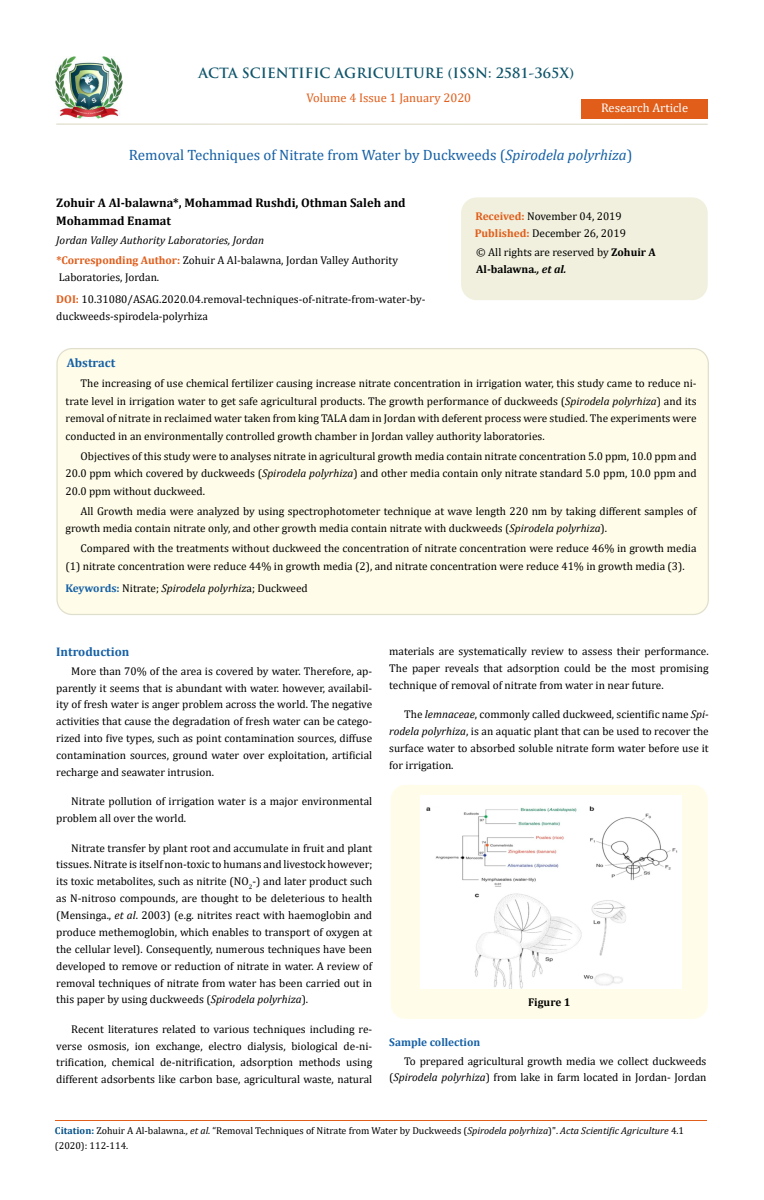
<style>
.page{position:relative;width:764px;height:1200px;background:#fff}
.page>*{position:absolute;margin:0;border:0;box-sizing:border-box;transform-origin:0 0}
.t1{font:15px "Cambria";color:#1560a6}
.t2{font:700 13.75px "Trajan Pro";color:#0e546a}
.t3{font:700 12.5px/17.5px "Cambria";color:#000}
.t4{font:12.5px "Cambria";color:#e05d1a}
.t5{font:700 12.5px "Cambria";color:#1560a6}
.t6{font:12.5px "Cambria";color:#fff}
.t7{font:11.25px/16.9px "Cambria";color:#000;text-align:justify}
.t8{font:italic 11.25px/20.1px "Cambria";color:#000}
.t9{font:700 11.25px "Cambria";color:#1560a6}
.t10{font:700 11.25px "Cambria";color:#000}
.t11{font:10px/15px "Cambria";color:#000}
.s1{font-style:italic}
.s2{font-weight:700;font-style:normal;color:#e05d1a}
.s3{font-style:normal}
.s4{font-weight:700;color:#e05d1a}
.s5{font-weight:700}
.s6{font-weight:700;font-style:italic}
.s7{font-weight:700;color:#1560a6}
.s8{font-weight:700;color:#035089}
</style>
<div class="page">
<img style="left:56px;top:57px;width:66px;height:61px">
<div style="left:581px;top:99px;width:126px;height:20px;background:#e05d1a"></div>
<div style="left:57px;top:349px;width:651px;height:266px;background:#fffde9;border-radius:15px"></div>
<div style="left:56px;top:348px;width:653px;height:267px;border:1px solid #e0dfcd;border-radius:15px"></div>
<div style="left:391px;top:785px;width:317px;height:234px;background:#fffde9;border-radius:15px"></div>
<img style="left:421px;top:796px;width:261px;height:193px">
<div style="left:462px;top:198px;width:245px;height:102px;background:#f1f0de;border-radius:15px"></div>
<div style="left:461px;top:197px;width:246px;height:103px;border:1px solid #f1f0de;border-radius:15px"></div>
<hr style="left:56px;top:123px;width:651px;height:2px;background:#e0dfcd">
<hr style="left:55px;top:1121px;width:651px;height:1px;background:#e05d1a">
<p class="t2" style="left:199px;top:64px;width:377px">ACTA SCIENTIFIC AGRICULTURE (ISSN: 2581-365X)</p>
<p class="t4" style="left:306px;top:91px;width:166px">Volume 4 Issue 1 January 2020</p>
<p class="t6" style="left:601px;top:100px;width:89px">Research Article</p>
<h1 class="t1" style="left:129px;top:146px;width:505px">Removal Techniques of Nitrate from Water by Duckweeds (<span class="s1">Spirodela polyrhiza</span>)</h1>
<p class="t3" style="left:56px;top:194px;width:351px">Zohuir A Al-balawna*, Mohammad Rushdi, Othman Saleh and<br>Mohammad Enamat</p>
<p class="t8" style="left:56px;top:229px;width:343px">Jordan Valley Authority Laboratories, Jordan<br><span class="s2">*Corresponding Author:</span> <span class="s3">Zohuir A Al-balawna, Jordan Valley Authority</span></p>
<p class="t7" style="left:59px;top:269px;width:102px">Laboratories, Jordan.</p>
<p class="t7" style="left:475px;top:207px;width:183px;line-height:18px;text-align:left"><span class="s4">Received:</span> November 04, 2019<br><span class="s4">Published:</span> December 26, 2019<br>© All rights are reserved by <span class="s5">Zohuir A<br>Al-balawna</span><span class="s6">., et al.</span></p>
<p class="t7" style="left:56px;top:290px;width:371px;line-height:17.5px"><span class="s4">DOI:</span> 10.31080/ASAG.2020.04.removal-techniques-of-nitrate-from-water-by&shy;duckweeds-spirodela-polyrhiza</p>
<p class="t5" style="left:67px;top:354px;width:50px">Abstract</p>
<p class="t7" style="left:66px;top:375px;width:632px;line-height:17.5px;text-indent:15px">The increasing of use chemical fertilizer causing increase nitrate concentration in irrigation water, this study came to reduce ni&shy;trate level in irrigation water to get safe agricultural products. The growth performance of duckweeds (<span class="s1">Spirodela polyrhiza</span>) and its removal of nitrate in reclaimed water taken from king TALA dam in Jordan with deferent process were studied. The experiments were conducted in an environmentally controlled growth chamber in Jordan valley authority laboratories.</p>
<p class="t7" style="left:66px;top:447px;width:632px;line-height:17.5px;text-indent:15px">Objectives of this study were to analyses nitrate in agricultural growth media contain nitrate concentration 5.0 ppm, 10.0 ppm and 20.0 ppm which covered by duckweeds (<span class="s1">Spirodela polyrhiza</span>) and other media contain only nitrate standard 5.0 ppm, 10.0 ppm and 20.0 ppm without duckweed.</p>
<p class="t7" style="left:66px;top:502px;width:632px;line-height:17.5px;text-indent:15px">All Growth media were analyzed by using spectrophotometer technique at wave length 220 nm by taking different samples of growth media contain nitrate only, and other growth media contain nitrate with duckweeds (<span class="s1">Spirodela polyrhiza</span>).</p>
<p class="t7" style="left:66px;top:540px;width:632px;line-height:17.5px;text-indent:15px">Compared with the treatments without duckweed the concentration of nitrate concentration were reduce 46% in growth media (1) nitrate concentration were reduce 44% in growth media (2), and nitrate concentration were reduce 41% in growth media (3).</p>
<p class="t7" style="left:65px;top:579px;width:244px"><span class="s7">Keywords:</span> Nitrate; <span class="s1">Spirodela polyrhiz</span>a; Duckweed</p>
<p class="t5" style="left:56px;top:643px;width:75px">Introduction</p>
<p class="t7" style="left:56px;top:662px;width:317px;text-indent:15px">More than 70% of the area is covered by water. Therefore, ap&shy;parently it seems that is abundant with water. however, availabil&shy;ity of fresh water is anger problem across the world. The negative activities that cause the degradation of fresh water can be catego&shy;rized into five types, such as point contamination sources, diffuse contamination sources, ground water over exploitation, artificial recharge and seawater intrusion.</p>
<p class="t7" style="left:56px;top:793px;width:317px;text-indent:15px">Nitrate pollution of irrigation water is a major environmental problem all over the world.</p>
<p class="t7" style="left:56px;top:839px;width:317px;text-indent:15px">Nitrate transfer by plant root and accumulate in fruit and plant tissues. Nitrate is itself non-toxic to humans and livestock however; its toxic metabolites, such as nitrite (NO<sub>2</sub>-) and later product such as N-nitroso compounds, are thought to be deleterious to health (Mensinga., <span class="s1">et al</span>. 2003) (e.g. nitrites react with haemoglobin and produce methemoglobin, which enables to transport of oxygen at the cellular level). Consequently, numerous techniques have been developed to remove or reduction of nitrate in water. A review of removal techniques of nitrate from water has been carried out in this paper by using duckweeds (<span class="s1">Spirodela polyrhiza</span>).</p>
<p class="t7" style="left:56px;top:1020px;width:317px;text-indent:15px">Recent literatures related to various techniques including re&shy;verse osmosis, ion exchange, electro dialysis, biological de-ni&shy;trification, chemical de-nitrification, adsorption methods using different adsorbents like carbon base, agricultural waste, natural</p>
<p class="t7" style="left:389px;top:643px;width:321px">materials are systematically review to assess their performance.<br>The paper reveals that adsorption could be the most promising technique of removal of nitrate from water in near future.</p>
<p class="t7" style="left:389px;top:706px;width:321px;text-indent:15px">The <span class="s1">lemnaceae</span>, commonly called duckweed, scientific name <span class="s1">Spi&shy;rodela polyrhiza</span>, is an aquatic plant that can be used to recover the surface water to absorbed soluble nitrate form water before use it for irrigation.</p>
<p class="t9" style="left:389px;top:1034px;width:93px">Sample collection</p>
<p class="t10" style="left:528px;top:994px;width:44px">Figure 1</p>
<p class="t7" style="left:389px;top:1052px;width:319px;text-align:right">To prepared agricultural growth media we collect duckweeds (<span class="s1">Spirodela polyrhiza</span>) from lake in farm located in Jordan- Jordan</p>
<p class="t11" style="left:55px;top:1123px;width:630px"><span class="s8">Citation:</span> Zohuir A Al-balawna<span class="s1">., et al.</span> “Removal Techniques of Nitrate from Water by Duckweeds (<span class="s1">Spirodela polyrhiza</span>)". <span class="s1">Acta Scientific Agriculture</span> 4.1 (2020): 112-114.</p>
</div>
